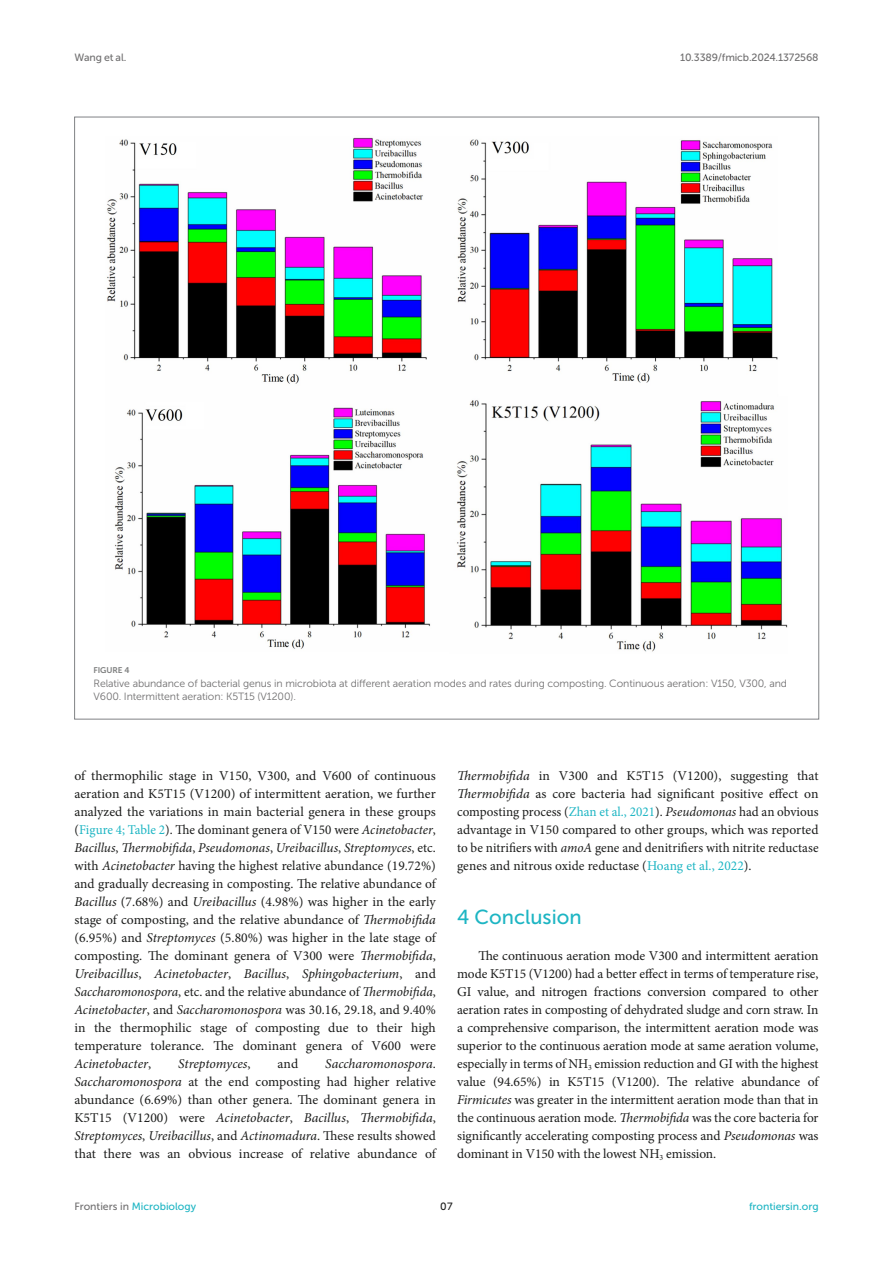
<style>
.page{position:relative;width:893px;height:1263px;background:#fff}
.page>*{position:absolute;margin:0;border:0;box-sizing:border-box;transform-origin:0 0}
.HEAD_1{font:20.25px "Museo Sans 500";color:#1db5c3}
.TEXT{font:13.5px/18px "Minion Pro";color:#1b1c1b;text-align:justify}
.TEXT_FLUSH{font:13.5px/18px "Minion Pro";letter-spacing:-.005em;color:#1b1c1b;text-align:justify}
.TEXT-2{font:italic 13.5px "Minion Pro";letter-spacing:-.005em;color:#1b1c1b}
.FIG_LEG{font:10.5px/13.5px "Museo Sans 300";letter-spacing:-.01em;color:#706f70}
.t1{font:10.5px "Museo Sans 500";color:#1db5c3}
.t2{font:10.5px "Museo Sans 500";letter-spacing:-.015em;color:#706f70}
.t3{font:10.5px "Museo Sans 500";color:#1b1c1b}
.FIG_HD{font:8.25px "Museo Sans 700";letter-spacing:-.01em;color:#7e7f7f}
.s1{color:#1db5c3}
.s2{font-style:italic}
.s3{font-style:normal}
.s4{color:#706f70}
</style>
<div class="page">
<img style="left:107px;top:137px;width:681px;height:515px">
<p class="t2" style="left:74px;top:51px;width:53px">Wang et al.</p>
<p class="t2" style="left:680px;top:51px;width:140px">10.3389/fmicb.2024.1372568</p>
<p class="FIG_HD" style="left:94px;top:666px;width:37px">FIGURE 4</p>
<p class="FIG_LEG" style="left:94px;top:676px;width:695px">Relative abundance of bacterial genus in microbiota at different aeration modes and rates during composting. Continuous aeration: V150, V300, and<br>V600. Intermittent aeration: K5T15 (V1200).</p>
<p class="TEXT" style="left:74px;top:767px;width:363px">of thermophilic stage in V150, V300, and V600 of continuous aeration and K5T15 (V1200) of intermittent aeration, we further analyzed the variations in main bacterial genera in these groups (<span class="s1">Figure 4; Table 2</span>). The dominant genera of V150 were <span class="s2">Acinetobacter</span>, <span class="s2">Bacillus</span>, <span class="s2">Thermobifida</span>, <span class="s2">Pseudomonas</span>, <span class="s2">Ureibacillus</span>, <span class="s2">Streptomyces</span>, etc. with <span class="s2">Acinetobacter</span> having the highest relative abundance (19.72%) and gradually decreasing in composting. The relative abundance of <span class="s2">Bacillus</span> (7.68%) and <span class="s2">Ureibacillus</span> (4.98%) was higher in the early stage of composting, and the relative abundance of <span class="s2">Thermobifida </span>(6.95%) and <span class="s2">Streptomyces</span> (5.80%) was higher in the late stage of composting. The dominant genera of V300 were <span class="s2">Thermobifida</span>, <span class="s2">Ureibacillus</span>, <span class="s2">Acinetobacter</span>, <span class="s2">Bacillus</span>, <span class="s2">Sphingobacterium</span>, and <span class="s2">Saccharomonospora</span>, etc. and the relative abundance of <span class="s2">Thermobifida</span>, <span class="s2">Acinetobacter</span>, and <span class="s2">Saccharomonospora</span> was 30.16, 29.18, and 9.40% in the thermophilic stage of composting due to their high temperature tolerance. The dominant genera of V600 were <span class="s2">Acinetobacter</span>,</p>
<p class="TEXT" style="left:74px;top:1055px;width:363px;text-indent:251px"><span class="s2">Saccharomonospora</span>.<br><span class="s2">Saccharomonospora</span> at the end composting had higher relative abundance (6.69%) than other genera. The dominant genera in K5T15 (V1200) were <span class="s2">Acinetobacter</span>, <span class="s2">Bacillus</span>, <span class="s2">Thermobifida</span>, <span class="s2">Streptomyces</span>, <span class="s2">Ureibacillus</span>, and <span class="s2">Actinomadura</span>. These results showed that there was an obvious increase of relative abundance of</p>
<p class="TEXT-2" style="left:178px;top:1054px;width:74px">Streptomyces<span class="s3">,</span></p>
<p class="TEXT" style="left:278px;top:1055px;width:22px">and</p>
<p class="TEXT" style="left:457px;top:767px;width:363px"><span class="s2">Thermobifida</span> in V300 and K5T15 (V1200), suggesting that <span class="s2">Thermobifida</span> as core bacteria had significant positive effect on composting process (<span class="s1">Zhan et al., 2021</span>). <span class="s2">Pseudomonas</span> had an obvious advantage in V150 compared to other groups, which was reported to be nitrifiers with <span class="s2">amoA</span> gene and denitrifiers with nitrite reductase genes and nitrous oxide reductase (<span class="s1">Hoang et al., 2022</span>).</p>
<p class="HEAD_1" style="left:457px;top:906px;width:126px">4 Conclusion</p>
<p class="TEXT_FLUSH" style="left:457px;top:947px;width:363px;text-indent:21px">The continuous aeration mode V300 and intermittent aeration mode K5T15 (V1200) had a better effect in terms of temperature rise, GI value, and nitrogen fractions conversion compared to other aeration rates in composting of dehydrated sludge and corn straw. In a comprehensive comparison, the intermittent aeration mode was superior to the continuous aeration mode at same aeration volume, especially in terms of NH<sub>3</sub> emission reduction and GI with the highest value (94.65%) in K5T15 (V1200). The relative abundance of <span class="s2">Firmicutes</span> was greater in the intermittent aeration mode than that in the continuous aeration mode. <span class="s2">Thermobifida</span> was the core bacteria for significantly accelerating composting process and <span class="s2">Pseudomonas</span> was dominant in V150 with the lowest NH<sub>3</sub> emission.</p>
<p class="t1" style="left:74px;top:1200px;width:123px"><span class="s4">Frontiers in</span> Microbiology</p>
<p class="t3" style="left:440px;top:1200px;width:14px">07</p>
<p class="t1" style="left:749px;top:1200px;width:71px">frontiersin.org</p>
</div>
